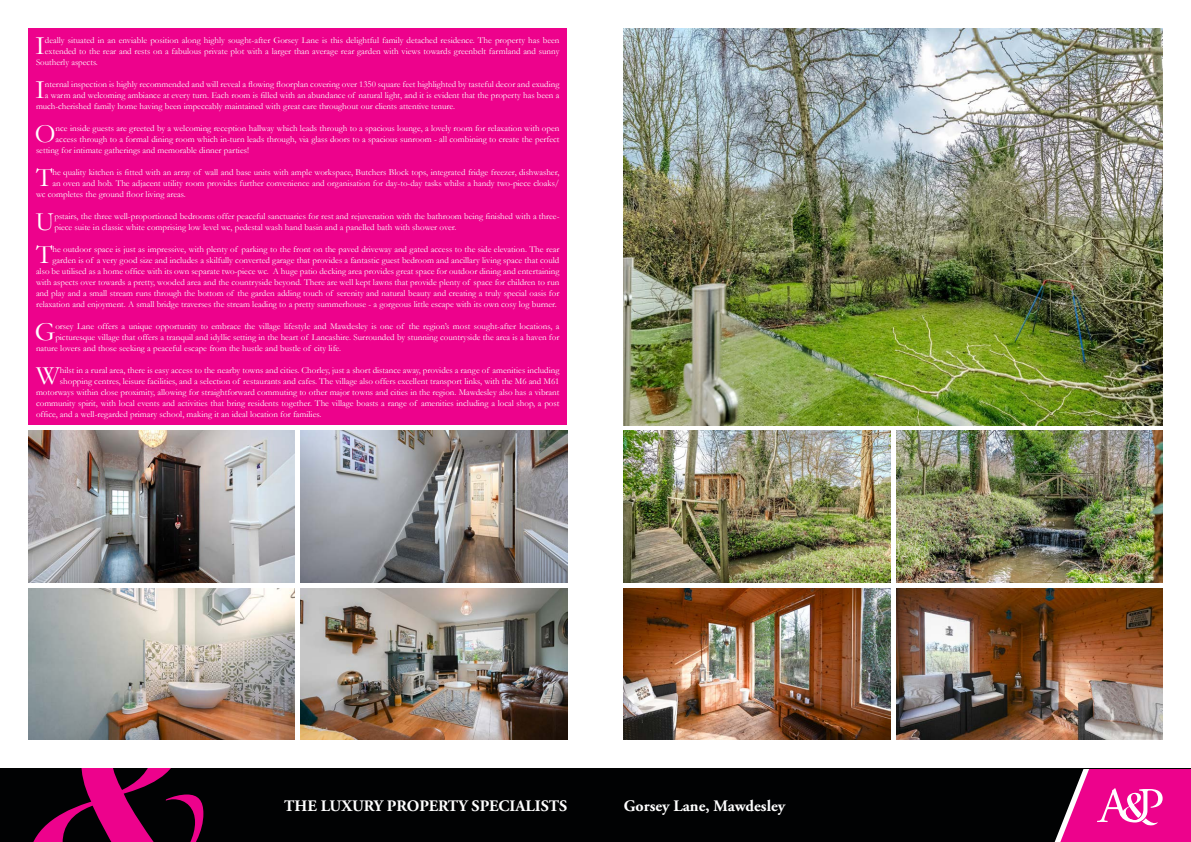
<style>
.page{position:relative;width:1191px;height:842px;background:#fff}
.page>*{position:absolute;margin:0;border:0;box-sizing:border-box;transform-origin:0 0}
.t1{font:26.6px "Garamond";color:#fff}
.t2{font:700 16px "Adobe Garamond Pro";color:#fff}
.t3{font:9px/11px "Garamond";color:#fff}
</style>
<div class="page">
<div style="left:0;top:769px;width:1191px;height:73px;background:#010203"></div>
<svg style="left:33px;top:769px;width:171px;height:73px"></svg>
<svg style="left:1054px;top:769px;width:137px;height:73px;background:#d51e89"></svg>
<div style="left:28px;top:28px;width:539px;height:397px;background:#ed028c"></div>
<img style="left:624px;top:28px;width:538px;height:397px">
<img style="left:896px;top:588px;width:266px;height:152px">
<img style="left:624px;top:588px;width:266px;height:152px">
<img style="left:896px;top:431px;width:266px;height:152px">
<img style="left:624px;top:431px;width:266px;height:152px">
<img style="left:28px;top:588px;width:267px;height:152px">
<img style="left:28px;top:431px;width:267px;height:152px">
<img style="left:300px;top:431px;width:267px;height:152px">
<img style="left:300px;top:588px;width:267px;height:152px">
<p class="t1" style="left:35px;top:28px;width:11px">I</p>
<p class="t3" style="left:45px;top:34px;width:516px">deally situated in an enviable position along highly sought-after Gorsey Lane is this delightful family detached residence. The property has been</p>
<p class="t3" style="left:45px;top:45px;width:516px">extended to the rear and rests on a fabulous private plot with a larger than average rear garden with views towards greenbelt farmland and sunny</p>
<p class="t3" style="left:36px;top:56px;width:63px">Southerly aspects.</p>
<p class="t1" style="left:35px;top:72px;width:11px">I</p>
<p class="t3" style="left:45px;top:78px;width:516px">nternal inspection is highly recommended and will reveal a flowing floorplan covering over 1350 square feet highlighted by tasteful decor and exuding</p>
<p class="t3" style="left:45px;top:89px;width:516px">a warm and welcoming ambiance at every turn. Each room is filled with an abundance of natural light, and it is evident that the property has been a</p>
<p class="t3" style="left:36px;top:100px;width:420px">much-cherished family home having been impeccably maintained with great care throughout our clients attentive tenure.</p>
<p class="t1" style="left:35px;top:116px;width:22px">O</p>
<p class="t3" style="left:56px;top:122px;width:505px">nce inside guests are greeted by a welcoming reception hallway which leads through to a spacious lounge, a lovely room for relaxation with open</p>
<p class="t3" style="left:56px;top:133px;width:505px">access through to a formal dining room which in-turn leads through, via glass doors to a spacious sunroom - all combining to create the perfect</p>
<p class="t3" style="left:36px;top:144px;width:214px">setting for intimate gatherings and memorable dinner parties!</p>
<p class="t1" style="left:36px;top:160px;width:18px">T</p>
<p class="t3" style="left:52px;top:166px;width:508px">he quality kitchen is fitted with an array of wall and base units with ample workspace, Butchers Block tops, integrated fridge freezer, dishwasher,</p>
<p class="t3" style="left:52px;top:177px;width:508px">an oven and hob. The adjacent utility room provides further convenience and organisation for day-to-day tasks whilst a handy two-piece cloaks/</p>
<p class="t3" style="left:36px;top:188px;width:151px">wc completes the ground floor living areas.</p>
<p class="t1" style="left:36px;top:204px;width:20px">U</p>
<p class="t3" style="left:54px;top:210px;width:506px">pstairs, the three well-proportioned bedrooms offer peaceful sanctuaries for rest and rejuvenation with the bathroom being finished with a three&shy;piece suite in classic white comprising low level wc, pedestal wash hand basin and a panelled bath with shower over.</p>
<p class="t1" style="left:36px;top:237px;width:18px">T</p>
<p class="t3" style="left:36px;top:243px;width:525px;text-align:right">he outdoor space is just as impressive, with plenty of parking to the front on the paved driveway and gated access to the side elevation. The rear garden is of a very good size and includes a skilfully converted garage that provides a fantastic guest bedroom and ancillary living space that could<br>also be utilised as a home office with its own separate two-piece wc. A huge patio decking area provides great space for outdoor dining and entertaining with aspects over towards a pretty, wooded area and the countryside beyond. There are well kept lawns that provide plenty of space for children to run and play and a small stream runs through the bottom of the garden adding touch of serenity and natural beauty and creating a truly special oasis for relaxation and enjoyment. A small bridge traverses the stream leading to a pretty summerhouse - a gorgeous little escape with its own cosy log burner.</p>
<p class="t1" style="left:35px;top:314px;width:22px">G</p>
<p class="t3" style="left:55px;top:320px;width:505px">orsey Lane offers a unique opportunity to embrace the village lifestyle and Mawdesley is one of the region’s most sought-after locations, a</p>
<p class="t3" style="left:55px;top:331px;width:505px">picturesque village that offers a tranquil and idyllic setting in the heart of Lancashire. Surrounded by stunning countryside the area is a haven for</p>
<p class="t3" style="left:36px;top:342px;width:306px">nature lovers and those seeking a peaceful escape from the hustle and bustle of city life.</p>
<p class="t1" style="left:36px;top:358px;width:25px">W</p>
<p class="t3" style="left:60px;top:364px;width:501px">hilst in a rural area, there is easy access to the nearby towns and cities. Chorley, just a short distance away, provides a range of amenities including</p>
<p class="t3" style="left:60px;top:375px;width:501px">shopping centres, leisure facilities, and a selection of restaurants and cafes. The village also offers excellent transport links, with the M6 and M61</p>
<p class="t3" style="left:36px;top:386px;width:525px">motorways within close proximity, allowing for straightforward commuting to other major towns and cities in the region. Mawdesley also has a vibrant</p>
<p class="t3" style="left:36px;top:397px;width:525px">community spirit, with local events and activities that bring residents together. The village boasts a range of amenities including a local shop, a post</p>
<p class="t3" style="left:36px;top:408px;width:287px">office, and a well-regarded primary school, making it an ideal location for families.</p>
<p class="t2" style="left:284px;top:797px;width:284px">THE LUXURY PROPERTY SPECIALISTS</p>
<p class="t2" style="left:624px;top:797px;width:163px">Gorsey Lane, Mawdesley</p>
</div>
